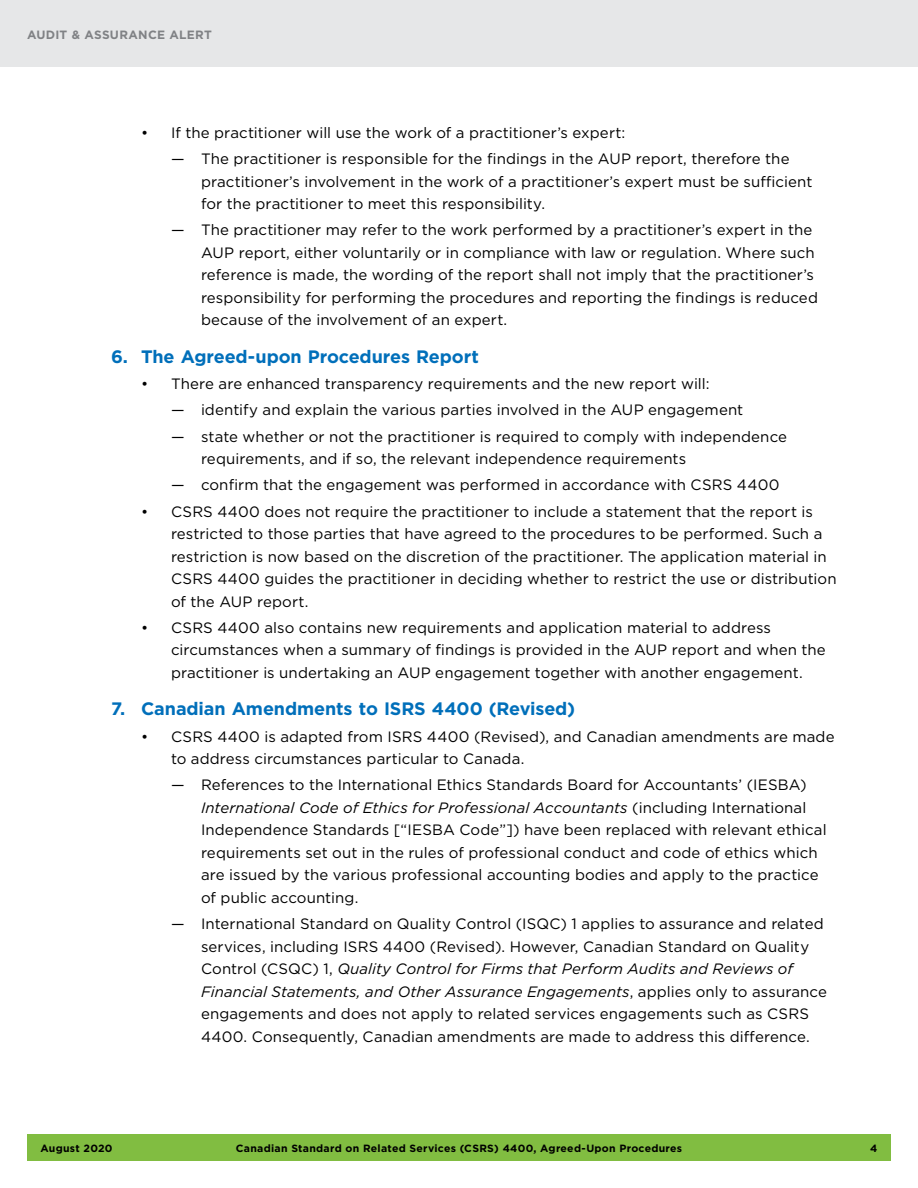
<style>
.page{position:relative;width:918px;height:1188px;background:#fff}
.page>*{position:absolute;margin:0;border:0;box-sizing:border-box;transform-origin:0 0}
.CPA_headNum2_1-2-3{font:700 18px "Gotham";letter-spacing:-.005em;color:#006fba}
.t1{font:15px/22.5px "Gotham";letter-spacing:.005em;color:#000}
.t2{font:700 12px "Gotham";color:#808285}
.t3{font:700 10.5px "Gotham";letter-spacing:.025em;color:#000}
.s1{font-style:italic}
</style>
<div class="page">
<div style="left:27px;top:1134px;width:864px;height:27px;background:#81bd41"></div>
<div style="left:0;top:0;width:918px;height:68px;background:#e6e7e8"></div>
<p class="t2" style="left:27px;top:26px;width:18px">Audit</p>
<p class="t2" style="left:72px;top:26px;width:33px">&amp; Assurance</p>
<p class="t2" style="left:169px;top:26px;width:19px">Alert</p>
<p class="t1" style="left:141px;top:121px;width:486px">• If the practitioner will use the work of a practitioner’s expert:</p>
<p class="t1" style="left:201px;top:147px;width:613px;text-indent:-30px">— The practitioner is responsible for the findings in the AUP report, therefore the practitioner’s involvement in the work of a practitioner’s expert must be sufficient for the practitioner to meet this responsibility.</p>
<p class="t1" style="left:201px;top:219px;width:619px;text-indent:-30px">— The practitioner may refer to the work performed by a practitioner’s expert in the AUP report, either voluntarily or in compliance with law or regulation. Where such reference is made, the wording of the report shall not imply that the practitioner’s responsibility for performing the procedures and reporting the findings is reduced because of the involvement of an expert.</p>
<h2 class="CPA_headNum2_1-2-3" style="left:111px;top:345px;width:369px">6. The Agreed-upon Procedures Report</h2>
<p class="t1" style="left:141px;top:372px;width:570px">• There are enhanced transparency requirements and the new report will:</p>
<p class="t1" style="left:171px;top:399px;width:574px">— identify and explain the various parties involved in the AUP engagement</p>
<p class="t1" style="left:201px;top:425px;width:588px;text-indent:-30px">— state whether or not the practitioner is required to comply with independence requirements, and if so, the relevant independence requirements</p>
<p class="t1" style="left:171px;top:474px;width:610px">— confirm that the engagement was performed in accordance with CSRS 4400</p>
<p class="t1" style="left:171px;top:500px;width:667px;text-indent:-30px">• CSRS 4400 does not require the practitioner to include a statement that the report is restricted to those parties that have agreed to the procedures to be performed. Such a restriction is now based on the discretion of the practitioner. The application material in CSRS 4400 guides the practitioner in deciding whether to restrict the use or distribution of the AUP report.</p>
<p class="t1" style="left:171px;top:616px;width:656px;text-indent:-30px">• CSRS 4400 also contains new requirements and application material to address circumstances when a summary of findings is provided in the AUP report and when the practitioner is undertaking an AUP engagement together with another engagement.</p>
<h2 class="CPA_headNum2_1-2-3" style="left:111px;top:697px;width:466px">7. Canadian Amendments to ISRS 4400 (Revised)</h2>
<p class="t1" style="left:171px;top:725px;width:665px;text-indent:-30px">• CSRS 4400 is adapted from ISRS 4400 (Revised), and Canadian amendments are made to address circumstances particular to Canada.</p>
<p class="t1" style="left:201px;top:774px;width:627px;text-indent:-30px">— References to the International Ethics Standards Board for Accountants’ (IESBA)<br><span class="s1">International Code of Ethics for Professional Accountants</span> (including International Independence Standards [“IESBA Code”]) have been replaced with relevant ethical requirements set out in the rules of professional conduct and code of ethics which are issued by the various professional accounting bodies and apply to the practice of public accounting.</p>
<p class="t1" style="left:201px;top:912px;width:628px;text-indent:-30px">— International Standard on Quality Control (ISQC) 1 applies to assurance and related services, including ISRS 4400 (Revised). However, Canadian Standard on Quality Control (CSQC) 1, <span class="s1">Quality Control for Firms that Perform Audits and Reviews of Financial Statements, and Other Assurance Engagements</span>, applies only to assurance engagements and does not apply to related services engagements such as CSRS 4400. Consequently, Canadian amendments are made to address this difference.</p>
<p class="t3" style="left:40px;top:1141px;width:74px">August 2020</p>
<p class="t3" style="left:236px;top:1141px;width:448px">Canadian Standard on Related Services (CSRS) 4400, Agreed-Upon Procedures</p>
<p class="t3" style="left:870px;top:1141px;width:9px">4</p>
</div>
